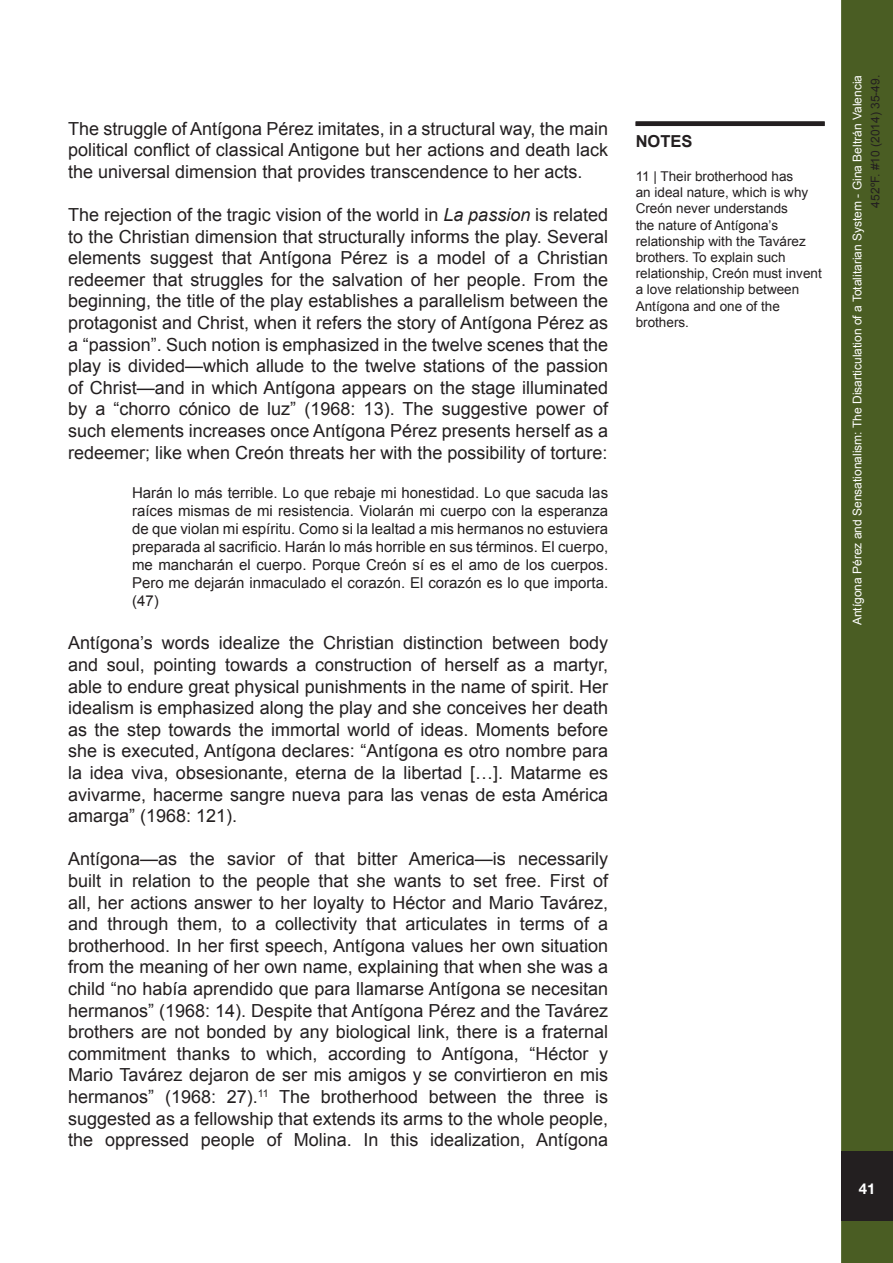
<style>
.page{position:relative;width:893px;height:1263px;background:#fff}
.page>*{position:absolute;margin:0;border:0;box-sizing:border-box;transform-origin:0 0}
.t1{font:18px/21.6px "Arial";color:#231f20;text-align:justify}
.Estilo_de_párrafo_1{font:700 16.5px "Arial";color:#231f20}
.t2{font:15px/18px "Arial";color:#231f20;text-align:justify}
.t3{font:700 15px "Helvetica Neue";color:#fff}
.Estilo_de_párrafo_1-2{font:13.5px/16.2px "Arial";color:#231f20}
.t4{font:12px "Arial";color:#fff}
.t5{font:12px "Arial";color:#231f20}
.s1{font-style:italic}
</style>
<div class="page">
<div style="left:843px;top:2px;width:48px;height:1259px;background:#4a5d23"></div>
<div style="left:841px;top:0;width:52px;height:1263px;border:3px solid #4a5d23"></div>
<div style="left:841px;top:1151px;width:52px;height:70px;background:#231f20"></div>
<div style="left:636px;top:121px;width:189px;height:5px;background:#231f20"></div>
<p class="t1" style="left:68px;top:118px;width:541px">The struggle of Antígona Pérez imitates, in a structural way, the main political conflict of classical Antigone but her actions and death lack the universal dimension that provides transcendence to her acts.</p>
<p class="t1" style="left:68px;top:204px;width:541px">The rejection of the tragic vision of the world in <span class="s1">La passion</span> is related to the Christian dimension that structurally informs the play. Several elements suggest that Antígona Pérez is a model of a Christian redeemer that struggles for the salvation of her people. From the beginning, the title of the play establishes a parallelism between the protagonist and Christ, when it refers the story of Antígona Pérez as a “passion”. Such notion is emphasized in the twelve scenes that the play is divided—which allude to the twelve stations of the passion of Christ—and in which Antígona appears on the stage illuminated by a “chorro cónico de luz” (1968: 13). The suggestive power of such elements increases once Antígona Pérez presents herself as a redeemer; like when Creón threats her with the possibility of torture:</p>
<p class="t2" style="left:132px;top:484px;width:478px">Harán lo más terrible. Lo que rebaje mi honestidad. Lo que sacuda las raíces mismas de mi resistencia. Violarán mi cuerpo con la esperanza de que violan mi espíritu. Como si la lealtad a mis hermanos no estuviera preparada al sacrificio. Harán lo más horrible en sus términos. El cuerpo, me mancharán el cuerpo. Porque Creón sí es el amo de los cuerpos.<br>Pero me dejarán inmaculado el corazón. El corazón es lo que importa. (47)</p>
<p class="t1" style="left:68px;top:632px;width:541px">Antígona’s words idealize the Christian distinction between body and soul, pointing towards a construction of herself as a martyr, able to endure great physical punishments in the name of spirit. Her idealism is emphasized along the play and she conceives her death as the step towards the immortal world of ideas. Moments before she is executed, Antígona declares: “Antígona es otro nombre para la idea viva, obsesionante, eterna de la libertad […]. Matarme es avivarme, hacerme sangre nueva para las venas de esta América amarga” (1968: 121).</p>
<p class="t1" style="left:68px;top:848px;width:541px">Antígona—as the savior of that bitter America—is necessarily built in relation to the people that she wants to set free. First of all, her actions answer to her loyalty to Héctor and Mario Tavárez, and through them, to a collectivity that articulates in terms of a brotherhood. In her first speech, Antígona values her own situation from the meaning of her own name, explaining that when she was a child “no había aprendido que para llamarse Antígona se necesitan hermanos” (1968: 14). Despite that Antígona Pérez and the Tavárez brothers are not bonded by any biological link, there is a fraternal commitment thanks to which, according to Antígona, “Héctor y Mario Tavárez dejaron de ser mis amigos y se convirtieron en mis hermanos” (1968: 27).<sup>11</sup> The brotherhood between the three is suggested as a fellowship that extends its arms to the whole people, the oppressed people of Molina. In this idealization, Antígona</p>
<p class="Estilo_de_párrafo_1" style="left:636px;top:130px;width:58px">NOTES</p>
<p class="Estilo_de_párrafo_1-2" style="left:636px;top:168px;width:188px">11 | Their brotherhood has<br>an ideal nature, which is why<br>Creón never understands<br>the nature of Antígona’s relationship with the Tavárez brothers. To explain such relationship, Creón must invent a love relationship between<br>Antígona and one of the brothers.</p>
<p class="t4" style="left:850px;top:625px;width:552px;rotate:-90deg">Antígona Pérez and Sensationalism: The Disarticulation of a Totalitarian System - Gina Beltrán Valencia</p>
<p class="t5" style="left:868px;top:207px;width:134px;rotate:-90deg">452ºF. #10 (2014) 35-49.</p>
<p class="t3" style="left:859px;top:1179px;width:18px">41</p>
</div>
